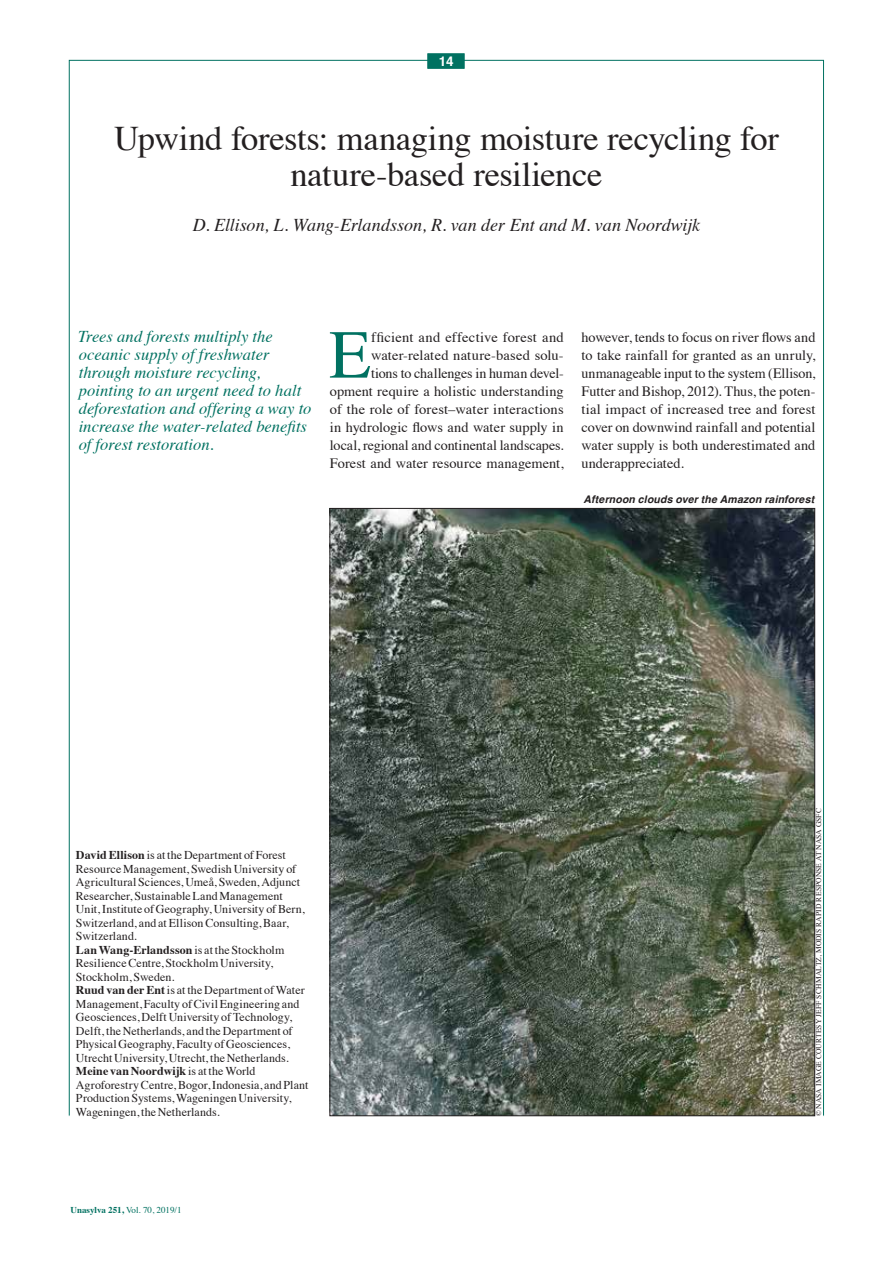
<style>
.page{position:relative;width:893px;height:1263px;background:#fff}
.page>*{position:absolute;margin:0;border:0;box-sizing:border-box;transform-origin:0 0}
.t1{font:68.7px "Times";color:#007161}
.t2{font:34.5px/36px "Times";letter-spacing:-.01em;color:#231f20;text-align:center}
.t3{font:italic 18px "Times";color:#231f20}
.t4{font:italic 16.5px/18px "Times";color:#007161}
.t5{font:14.25px/18px "Times";letter-spacing:.005em;color:#231f20;text-align:right}
.t6{font:700 13.5px "Helvetica";color:#fff}
.t7{font:12px/13.5px "Times";letter-spacing:.005em;color:#231f20}
.t8{font:italic 700 10.5px "Helvetica";letter-spacing:.015em;color:#231f20}
.t9{font:9px "Times";color:#007161}
.t10{font:7.5px "Times";letter-spacing:.015em;color:#231f20}
.s1{font-weight:700}
</style>
<div class="page">
<div style="left:428px;top:54px;width:36px;height:15px;background:#007161;border:1px solid #007161"></div>
<div style="left:5px;top:1116px;width:877px;height:67px;background:#fff;border:1px solid #fff"></div>
<img style="left:332px;top:510px;width:481px;height:604px">
<p class="t6" style="left:439px;top:50px;width:17px">14</p>
<h2 class="t2" style="left:114px;top:118px;width:666px">Upwind forests: managing moisture recycling for nature-based resilience</h2>
<h3 class="t3" style="left:193px;top:210px;width:509px">D. Ellison, L. Wang-Erlandsson, R. van der Ent and M. van Noordwijk</h3>
<h3 class="t4" style="left:78px;top:326px;width:235px">Trees and forests multiply the oceanic supply of freshwater through moisture recycling, pointing to an urgent need to halt deforestation and offering a way to increase the water-related benefits of forest restoration.</h3>
<h1 class="t1" style="left:329px;top:290px;width:43px">E</h1>
<p class="t5" style="left:330px;top:327px;width:235px">fficient and effective forest and water-related nature-based solu-<br>tions to challenges in human devel&shy;opment require a holistic understanding of the role of forest–water interactions in hydrologic flows and water supply in local, regional and continental landscapes.<br>Forest and water resource management,</p>
<p class="t5" style="left:582px;top:327px;width:235px;text-align:justify">however, tends to focus on river flows and to take rainfall for granted as an unruly, unmanageable input to the system (Ellison, Futter and Bishop, 2012). Thus, the poten&shy;tial impact of increased tree and forest cover on downwind rainfall and potential water supply is both underestimated and underappreciated.</p>
<p class="t7" style="left:76px;top:847px;width:234px"><span class="s1">David Ellison</span> is at the Department of Forest Resource Management, Swedish University of Agricultural Sciences, Umeå, Sweden, Adjunct Researcher, Sustainable Land Management Unit, Institute of Geography, University of Bern, Switzerland, and at Ellison Consulting, Baar, Switzerland.<br><span class="s1">Lan Wang-Erlandsson</span> is at the Stockholm Resilience Centre, Stockholm University, Stockholm, Sweden.<br><span class="s1">Ruud van der Ent</span> is at the Department of Water Management, Faculty of Civil Engineering and Geosciences, Delft University of Technology, Delft, the Netherlands, and the Department of Physical Geography, Faculty of Geosciences, Utrecht University, Utrecht, the Netherlands.<br><span class="s1">Meine van Noordwijk</span> is at the World Agroforestry Centre, Bogor, Indonesia, and Plant Production Systems, Wageningen University, Wageningen, the Netherlands.</p>
<p class="t9" style="left:71px;top:1201px;width:113px"><span class="s1">Unasylva 251,</span> Vol. 70, 2019/1</p>
<p class="t8" style="left:584px;top:491px;width:232px">Afternoon clouds over the Amazon rainforest</p>
<p class="t10" style="left:812px;top:1116px;width:309px;rotate:-90deg">© NASA IMAGE COURTESY JEFF SCHMALTZ, MODIS RAPID RESPONSE AT NASA GSFC</p>
</div>
